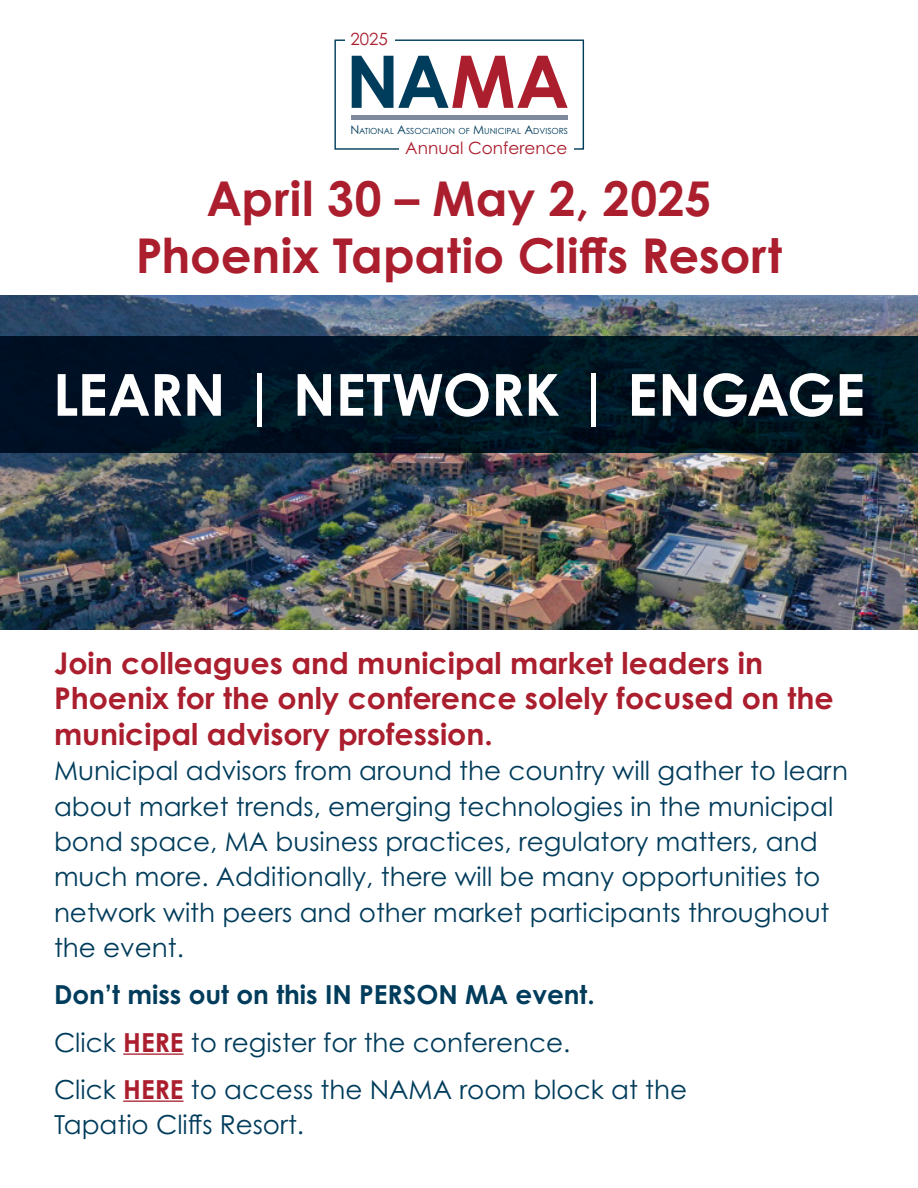
<style>
.page{position:relative;width:918px;height:1188px;background:#fff}
.page>*{position:absolute;margin:0;border:0;box-sizing:border-box;transform-origin:0 0}
.t1{font:700 72.6px "Century Gothic Pro";color:#003c5b}
.t2{font:700 57.9px "Century Gothic Pro";letter-spacing:-.01em;color:#fff}
.t3{font:700 48px/57.6px "Century Gothic Pro";letter-spacing:.005em;color:#aa1e2e;text-align:center}
.t4{font:700 30px/35.4px "Century Gothic Pro";color:#aa1e2e}
.t5{font:26.25px/35.4px "Century Gothic Pro";color:#003c5b}
.t6{font:16.8px "Century Gothic Pro";color:#aa1e2e}
.t7{font:8.4px "Century Gothic Pro";color:#003c5b}
.s1{color:#aa1e2e}
.s2{font-size:12px}
.s3{font-weight:700}
.s4{font-weight:700;color:#aa1e2e}
</style>
<div class="page">
<svg style="left:334px;top:40px;width:250px;height:110px"></svg>
<div style="left:345px;top:30px;width:49px;height:29px;background:#fff"></div>
<div style="left:400px;top:140px;width:174px;height:15px;background:#fff"></div>
<hr style="left:351px;top:115px;width:217px;height:4px;background:#808a9f">
<img style="left:0;top:295px;width:918px;height:335px">
<svg style="left:0;top:336px;width:918px;height:117px;background:#001422"></svg>
<hr style="left:123px;top:1053px;width:61px;height:2px;background:#aa1e2e">
<hr style="left:123px;top:1101px;width:61px;height:1px;background:#aa1e2e">
<p class="t6" style="left:350px;top:29px;width:39px">2025</p>
<h1 class="t1" style="left:346px;top:36px;width:225px">NA<span class="s1">MA</span></h1>
<p class="t7" style="left:350px;top:126px;width:219px"><span class="s2">N</span>ATIONAL <span class="s2">A</span>SSOCIATION OF <span class="s2">M</span>UNICIPAL <span class="s2">A</span>DVISORS</p>
<p class="t6" style="left:405px;top:137px;width:164px">Annual Conference</p>
<h3 class="t3" style="left:136px;top:168px;width:648px">April 30 – May 2, 2025<br>Phoenix Tapatio Cliffs Resort</h3>
<h2 class="t2" style="left:53px;top:359px;width:814px">LEARN | NETWORK | ENGAGE</h2>
<p class="t4" style="left:54px;top:645px;width:781px">Join colleagues and municipal market leaders in<br>Phoenix for the only conference solely focused on the municipal advisory profession.</p>
<p class="t5" style="left:54px;top:753px;width:796px">Municipal advisors from around the country will gather to learn about market trends, emerging technologies in the municipal bond space, MA business practices, regulatory matters, and much more. Additionally, there will be many opportunities to network with peers and other market participants throughout the event.</p>
<p class="t5" style="left:54px;top:971px;width:635px;line-height:47.1px"><span class="s3">Don’t miss out on this IN PERSON MA event.<br></span>Click <span class="s4">HERE</span> to register for the conference.<br>Click <span class="s4">HERE</span> to access the NAMA room block at the</p>
<p class="t5" style="left:54px;top:1106px;width:252px">Tapatio Cliffs Resort.</p>
</div>
